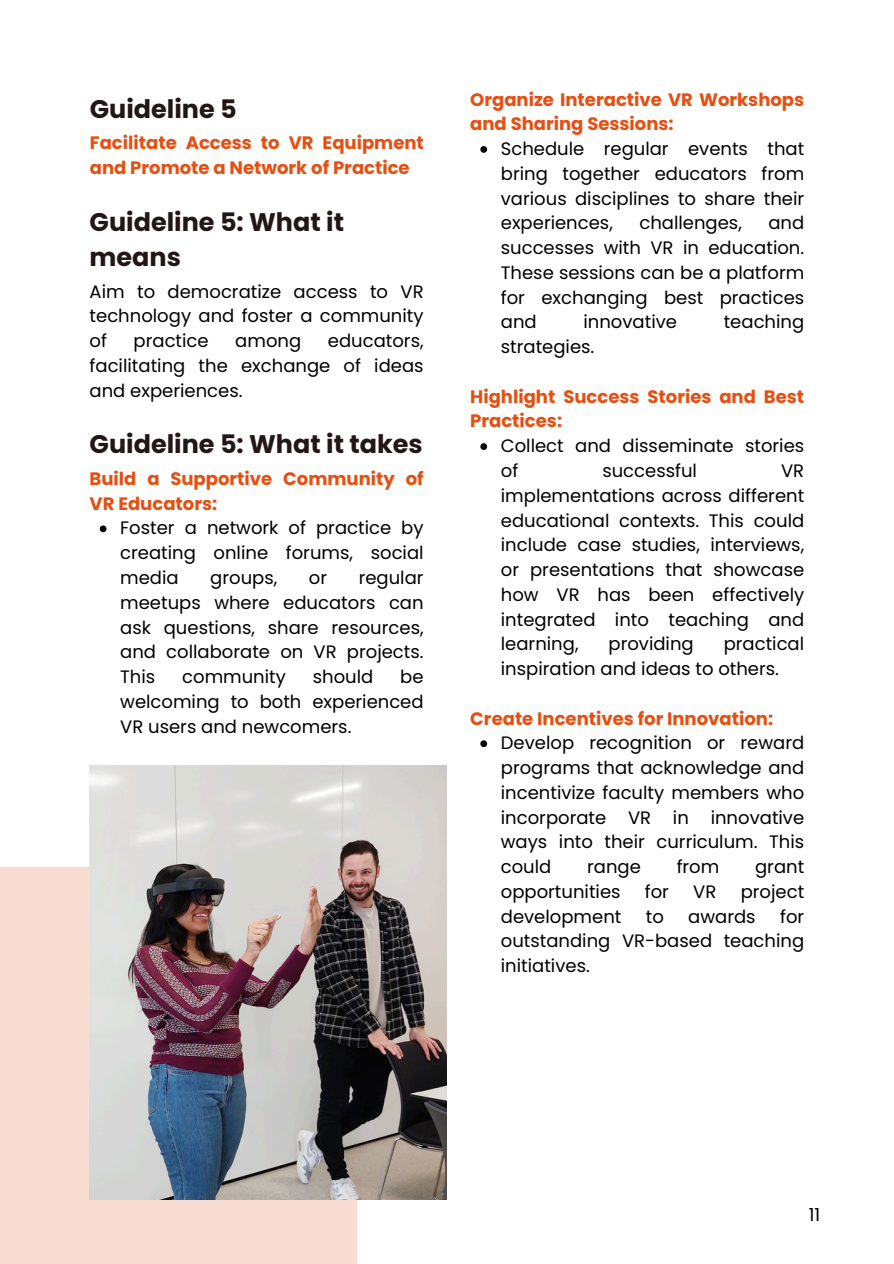
<style>
.page{position:relative;width:894px;height:1264px;background:#fff}
.page>*{position:absolute;margin:0;border:0;box-sizing:border-box;transform-origin:0 0}
.t1{font:700 25.5px/34.8px "Poppins";color:#231616}
.t2{font:18px/24.8px "Poppins";color:#000;text-align:justify}
.t3{font:700 18px/24.8px "Poppins";color:#e84e10}
</style>
<div class="page">
<svg style="left:100px;top:525px;width:6px;height:7px"></svg>
<svg style="left:480px;top:146px;width:7px;height:7px"></svg>
<svg style="left:480px;top:443px;width:7px;height:7px"></svg>
<svg style="left:480px;top:740px;width:7px;height:7px"></svg>
<div style="left:0;top:867px;width:356px;height:396px;background:#faddd2"></div>
<img style="left:89px;top:765px;width:357px;height:433px">
<h1 class="t1" style="left:90px;top:91px;width:148px">Guideline 5</h1>
<h2 class="t3" style="left:90px;top:130px;width:335px">Facilitate Access to VR Equipment and Promote a Network of Practice</h2>
<p class="t1" style="left:90px;top:205px;width:256px">Guideline 5: What it means</p>
<h1 class="t2" style="left:90px;top:279px;width:335px">Aim to democratize access to VR technology and foster a community of</h1>
<h1 class="t2" style="left:134px;top:328px;width:77px">practice</h1>
<h1 class="t2" style="left:235px;top:328px;width:67px">among</h1>
<h1 class="t2" style="left:90px;top:328px;width:335px;text-indent:238px">educators, facilitating the exchange of ideas and experiences.</h1>
<h1 class="t1" style="left:90px;top:427px;width:334px">Guideline 5: What it takes</h1>
<h2 class="t3" style="left:90px;top:466px;width:335px">Build a Supportive Community of<br>VR Educators:</h2>
<p class="t2" style="left:120px;top:516px;width:305px">Foster a network of practice by creating online forums, social media</p>
<p class="t2" style="left:120px;top:565px;width:305px;text-indent:238px">regular meetups where educators can ask questions, share resources, and collaborate on VR projects.<br>This</p>
<p class="t2" style="left:210px;top:565px;width:69px">groups,</p>
<p class="t2" style="left:309px;top:565px;width:20px">or</p>
<p class="t2" style="left:182px;top:664px;width:105px">community</p>
<p class="t2" style="left:313px;top:664px;width:62px">should</p>
<p class="t2" style="left:120px;top:664px;width:305px;text-indent:280px">be welcoming to both experienced VR users and newcomers.</p>
<h2 class="t3" style="left:470px;top:87px;width:335px">Organize Interactive VR Workshops and Sharing Sessions:</h2>
<p class="t2" style="left:500px;top:136px;width:305px">Schedule regular events that bring together educators from various disciplines to share their experiences,</p>
<p class="t2" style="left:500px;top:211px;width:305px;text-indent:267px">and successes with VR in education.<br>These sessions can be a platform for exchanging best practices and</p>
<p class="t2" style="left:639px;top:211px;width:104px">challenges,</p>
<p class="t2" style="left:583px;top:310px;width:95px">innovative</p>
<p class="t2" style="left:723px;top:310px;width:82px">teaching</p>
<p class="t2" style="left:500px;top:334px;width:95px">strategies.</p>
<h2 class="t3" style="left:470px;top:384px;width:335px">Highlight Success Stories and Best<br>Practices:</h2>
<p class="t2" style="left:500px;top:433px;width:305px">Collect and disseminate stories of</p>
<p class="t2" style="left:602px;top:458px;width:96px">successful</p>
<p class="t2" style="left:500px;top:458px;width:305px;text-indent:280px">VR implementations across different educational contexts. This could include case studies, interviews, or presentations that showcase how VR has been effectively integrated into teaching and learning,</p>
<p class="t2" style="left:500px;top:631px;width:305px;text-indent:223px">practical inspiration and ideas to others.</p>
<h2 class="t3" style="left:470px;top:706px;width:304px">Create Incentives for Innovation:</h2>
<p class="t2" style="left:500px;top:730px;width:305px">Develop recognition or reward programs that acknowledge and incentivize faculty members who incorporate VR in innovative ways into their curriculum. This could</p>
<p class="t2" style="left:608px;top:631px;width:87px">providing</p>
<p class="t2" style="left:587px;top:854px;width:55px">range</p>
<p class="t2" style="left:676px;top:854px;width:44px">from</p>
<p class="t2" style="left:754px;top:854px;width:51px">grant</p>
<p class="t2" style="left:500px;top:879px;width:121px">opportunities</p>
<p class="t2" style="left:644px;top:879px;width:26px">for</p>
<p class="t2" style="left:693px;top:879px;width:25px">VR</p>
<p class="t2" style="left:740px;top:879px;width:65px">project</p>
<p class="t2" style="left:500px;top:904px;width:122px">development</p>
<p class="t2" style="left:645px;top:904px;width:20px">to</p>
<p class="t2" style="left:688px;top:904px;width:69px">awards</p>
<p class="t2" style="left:500px;top:904px;width:305px;text-indent:279px">for outstanding VR-based teaching initiatives.</p>
<p class="t2" style="left:808px;top:1202px;width:13px">11</p>
</div>
